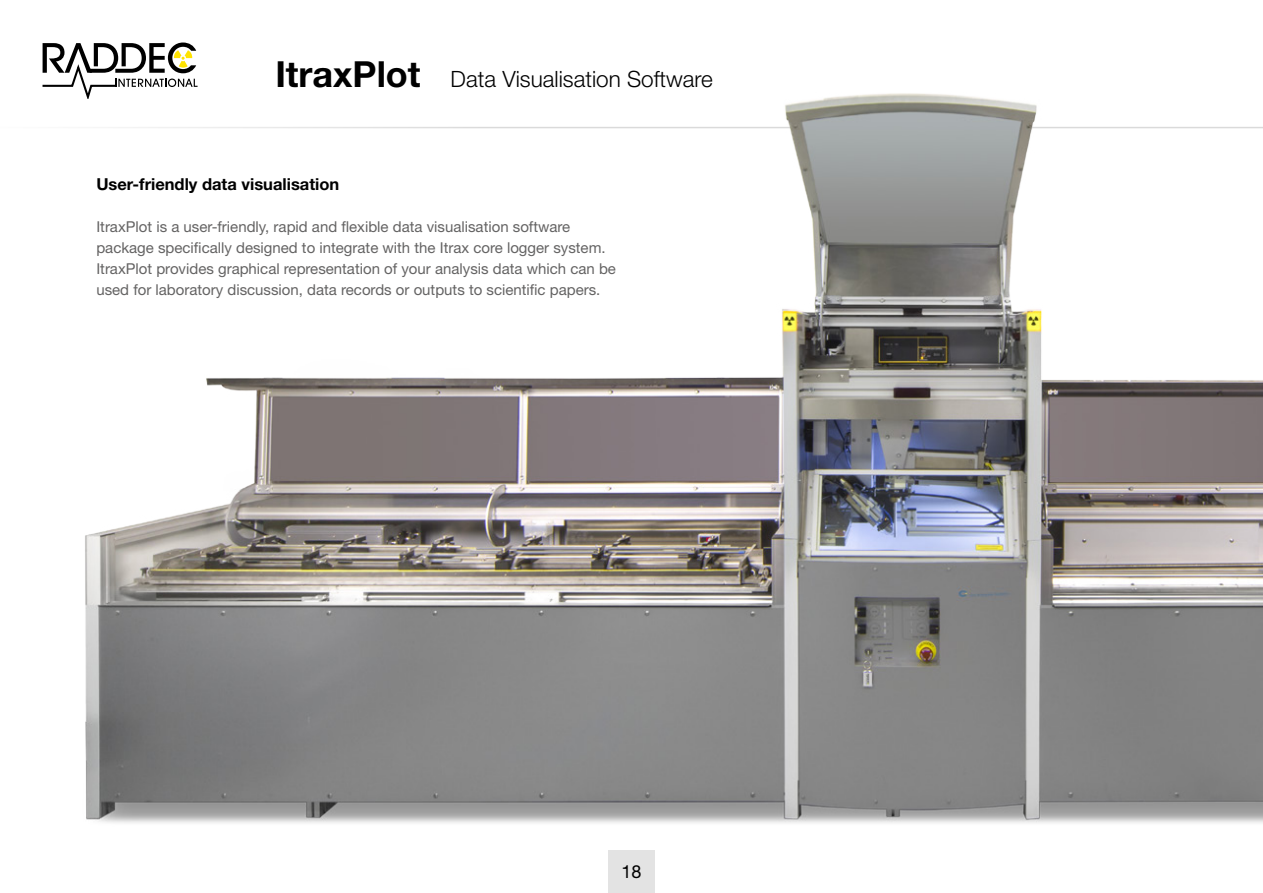
<style>
.page{position:relative;width:1263px;height:893px;background:#fff}
.page>*{position:absolute;margin:0;border:0;box-sizing:border-box;transform-origin:0 0}
.t1{font:300 22.5px "Helvetica Neue LT Std";color:#000}
.t2{font:18px "Helvetica Neue LT Std";color:#000}
.t3{font:700 16.5px "Helvetica Neue LT Std";color:#000}
.t4{font:15px/21px "Helvetica Neue LT Std";color:#646363}
.s1{font-weight:700;font-size:36px}
</style>
<div class="page">
<hr style="left:0;top:127px;width:1263px;height:1px;background:#dadada">
<img style="left:46px;top:42px;width:1217px;height:851px">
<p class="t1" style="left:275px;top:65px;width:439px"><span class="s1">ItraxPlot</span> Data Visualisation Software</p>
<p class="t3" style="left:96px;top:174px;width:244px">User-friendly data visualisation</p>
<p class="t4" style="left:96px;top:216px;width:521px">ItraxPlot is a user-friendly, rapid and flexible data visualisation software package specifically designed to integrate with the Itrax core logger system.<br>ItraxPlot provides graphical representation of your analysis data which can be used for laboratory discussion, data records or outputs to scientific papers.</p>
<p class="t2" style="left:621px;top:861px;width:22px">18</p>
</div>
